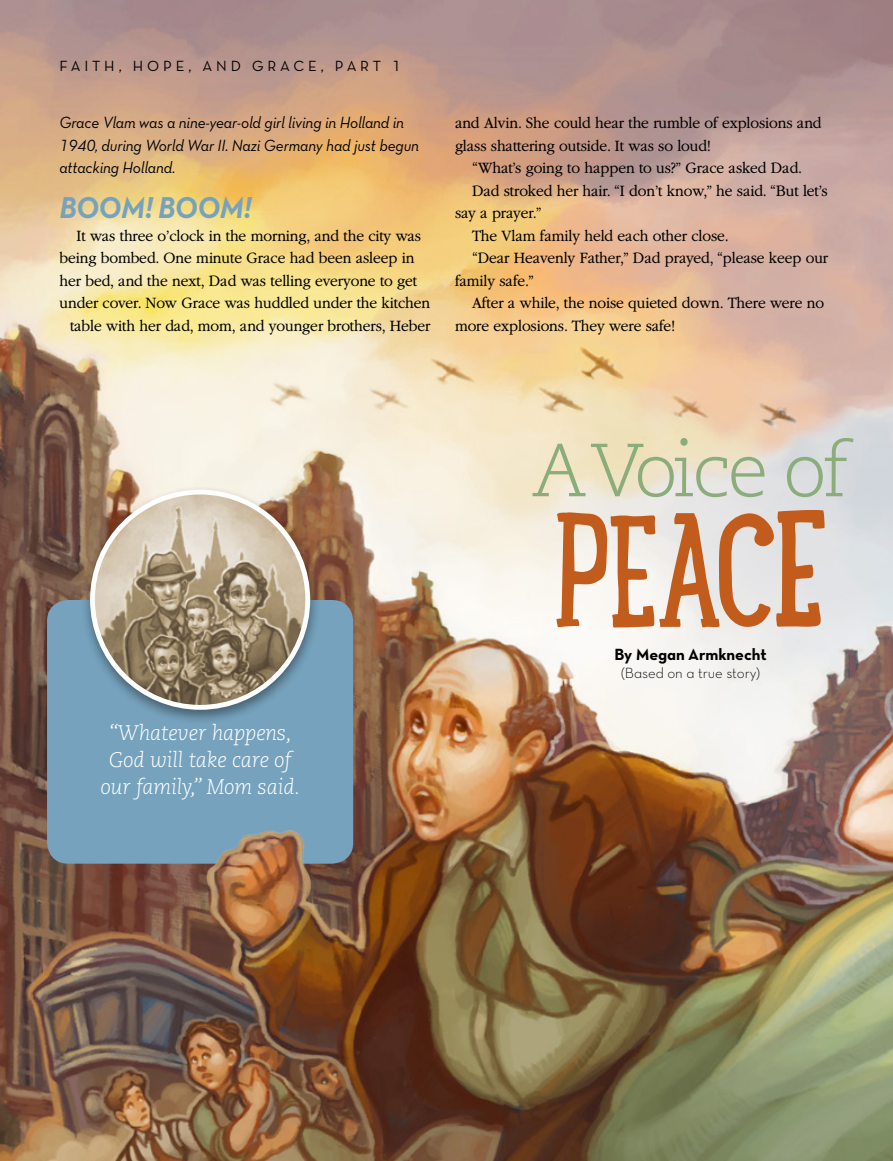
<style>
.page{position:relative;width:893px;height:1161px;background:#fff}
.page>*{position:absolute;margin:0;border:0;box-sizing:border-box;transform-origin:0 0}
.t1{font:159px "Lunch Box Slab";color:#c25c1d}
.t2{font:300 75px "Caecilialds Std";letter-spacing:-.055em;color:#8bac7b}
.ARTCL_para_first_reg{font:30.75px "Neutralds Lat Bold Italic Alt";letter-spacing:-.025em;color:#76a2bd;scale:.95 1}
.t3{font:italic 300 21px/27px "Caecilialds Std";letter-spacing:-.01em;color:#fff;text-align:center}
.ARTCL_para_regular{font:300 16.5px/22.5px "Garamondlds Lat Plus";letter-spacing:-.01em;color:#000;scale:.95 1}
.ARTCL_epigraph{font:16.5px/22.5px "Neutralds Lat Book Italic Alt";letter-spacing:-.01em;color:#000;scale:.95 1}
.ARTCL-BY_para_first{font:16.5px "Neutralds Lat Bold Alt";letter-spacing:-.005em;color:#000}
.ARTCL_seriesTitle{font:15px "Neutralds Lat Book Alt";letter-spacing:.25em;color:#000}
.ARTCL-BY_para{font:15px "Neutralds Lat Light Alt";letter-spacing:-.005em;color:#000}
</style>
<div class="page">
<img style="left:0;top:0;width:893px;height:1161px">
<div style="left:47px;top:600px;width:306px;height:264px;background:#76a2bd;border-radius:21px"></div>
<div style="left:80px;top:484px;width:240px;height:240px;background:#000;opacity:.4"></div>
<img style="left:93px;top:492px;width:215px;height:215px;border-radius:108px">
<div style="left:90px;top:490px;width:220px;height:220px;border:5px solid #fff;border-radius:50%"></div>
<img style="left:205px;top:830px;width:112px;height:59px">
<p class="ARTCL_seriesTitle" style="left:60px;top:55px;width:343px">FAITH, HOPE, AND GRACE, PART 1</p>
<p class="ARTCL_epigraph" style="left:60px;top:111px;width:380px">Grace Vlam was a nine-year-old girl living in Holland in<br>1940, during World War II. Nazi Germany had just begun attacking Holland.</p>
<p class="ARTCL_para_first_reg" style="left:60px;top:182px;width:204px">BOOM! BOOM!</p>
<p class="ARTCL_para_regular" style="left:77px;top:224px;width:364px">It was three o’clock in the morning, and the city was</p>
<p class="ARTCL_para_regular" style="left:60px;top:247px;width:375px">being bombed. One minute Grace had been asleep in</p>
<p class="ARTCL_para_regular" style="left:60px;top:269px;width:378px">her bed, and the next, Dad was telling everyone to get</p>
<p class="ARTCL_para_regular" style="left:60px;top:292px;width:392px">under cover. Now Grace was huddled under the kitchen</p>
<p class="ARTCL_para_regular" style="left:70px;top:314px;width:381px">table with her dad, mom, and younger brothers, Heber</p>
<p class="ARTCL_para_regular" style="left:455px;top:112px;width:388px">and Alvin. She could hear the rumble of explosions and glass shattering outside. It was so loud!</p>
<p class="ARTCL_para_regular" style="left:472px;top:157px;width:349px">“What’s going to happen to us?” Grace asked Dad.</p>
<p class="ARTCL_para_regular" style="left:455px;top:179px;width:394px;text-indent:17px">Dad stroked her hair. “I don’t know,” he said. “But let’s say a prayer.”</p>
<p class="ARTCL_para_regular" style="left:472px;top:224px;width:272px">The Vlam family held each other close.</p>
<p class="ARTCL_para_regular" style="left:455px;top:247px;width:394px;text-indent:17px">“Dear Heavenly Father,” Dad prayed, “please keep our family safe.”</p>
<p class="ARTCL_para_regular" style="left:455px;top:292px;width:390px;text-indent:17px">After a while, the noise quieted down. There were no more explosions. They were safe!</p>
<p class="t3" style="left:101px;top:720px;width:201px">“Whatever happens,<br>God will take care of our family,” Mom said.</p>
<p class="t2" style="left:532px;top:428px;width:319px">A Voice of</p>
<p class="t1" style="left:552px;top:439px;width:279px">PEACE</p>
<p class="ARTCL-BY_para_first" style="left:614px;top:640px;width:154px">By Megan Armknecht</p>
<p class="ARTCL-BY_para" style="left:621px;top:661px;width:140px">(Based on a true story)</p>
</div>
